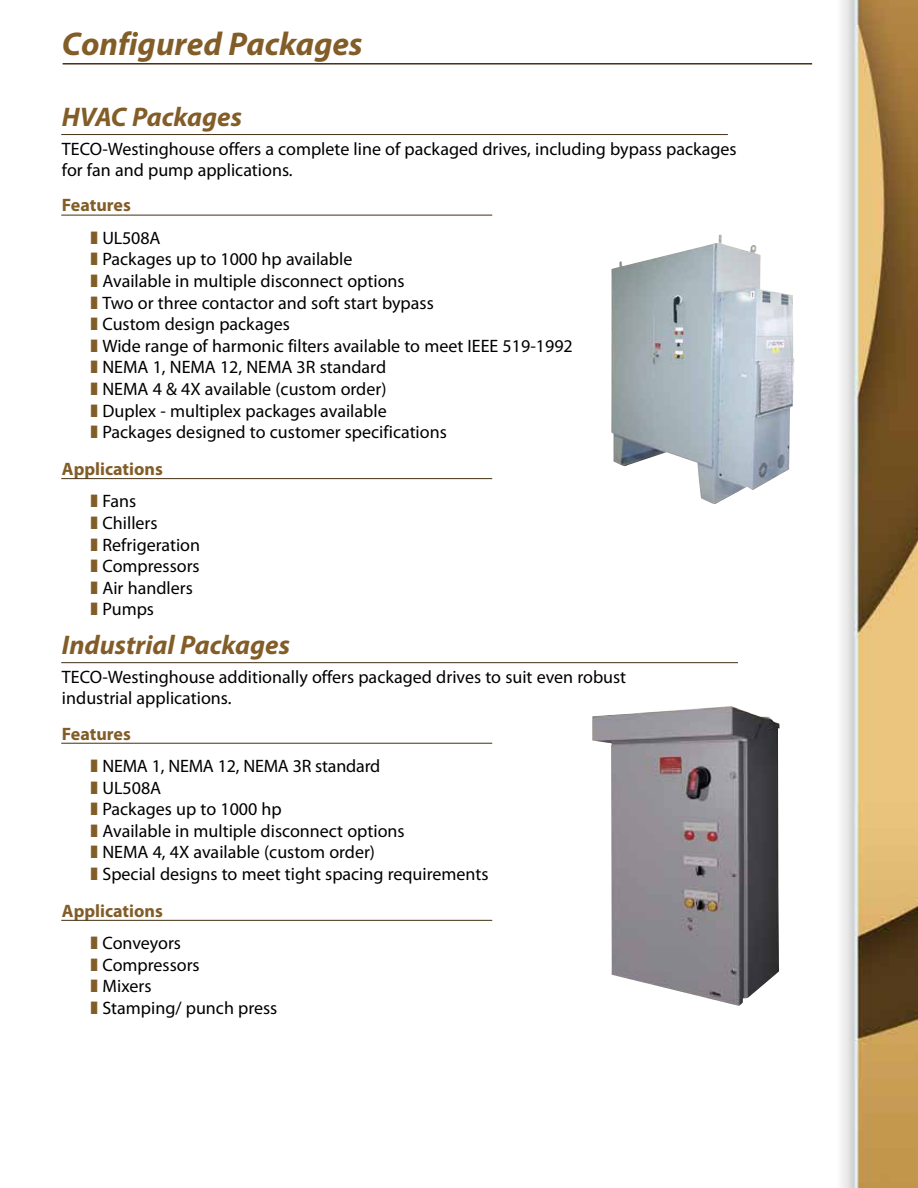
<style>
.page{position:relative;width:918px;height:1188px;background:#fff}
.page>*{position:absolute;margin:0;border:0;box-sizing:border-box;transform-origin:0 0}
.t1{font:italic 700 33px "Myriad Pro";color:#825d28}
.t2{font:italic 700 27px "Myriad Pro";color:#825d28}
.t3{font:18px/21.6px "Myriad Pro";color:#000}
.t4{font:700 18px "Myriad Pro";color:#825d28}
</style>
<div class="page">
<img style="left:841px;top:0;width:77px;height:1188px">
<hr style="left:63px;top:63px;width:749px;height:2px;background:#443014">
<hr style="left:61px;top:134px;width:667px;height:1px;background:#443014">
<hr style="left:61px;top:215px;width:431px;height:1px;background:#443014">
<hr style="left:61px;top:478px;width:431px;height:1px;background:#443014">
<hr style="left:61px;top:662px;width:677px;height:1px;background:#443014">
<hr style="left:61px;top:743px;width:431px;height:1px;background:#443014">
<hr style="left:61px;top:920px;width:431px;height:1px;background:#443014">
<img style="left:592px;top:706px;width:188px;height:300px">
<img style="left:611px;top:235px;width:183px;height:269px">
<h1 class="t1" style="left:62px;top:22px;width:302px">Configured Packages</h1>
<h2 class="t2" style="left:62px;top:100px;width:181px">HVAC Packages</h2>
<p class="t3" style="left:62px;top:138px;width:676px">TECO-Westinghouse offers a complete line of packaged drives, including bypass packages for fan and pump applications.</p>
<p class="t4" style="left:62px;top:194px;width:70px">Features</p>
<p class="t3" style="left:102px;top:227px;width:472px">UL508A<br>Packages up to 1000 hp available<br>Available in multiple disconnect options<br>Two or three contactor and soft start bypass<br>Custom design packages<br>Wide range of harmonic filters available to meet IEEE 519-1992<br>NEMA 1, NEMA 12, NEMA 3R standard<br>NEMA 4 &amp; 4X available (custom order)<br>Duplex - multiplex packages available<br>Packages designed to customer specifications</p>
<p class="t4" style="left:62px;top:457px;width:102px">Applications</p>
<p class="t3" style="left:102px;top:490px;width:99px">Fans<br>Chillers<br>Refrigeration<br>Compressors<br>Air handlers<br>Pumps</p>
<h2 class="t2" style="left:62px;top:628px;width:229px">Industrial Packages</h2>
<p class="t3" style="left:62px;top:666px;width:566px">TECO-Westinghouse additionally offers packaged drives to suit even robust industrial applications.</p>
<p class="t4" style="left:62px;top:722px;width:70px">Features</p>
<p class="t3" style="left:102px;top:755px;width:388px">NEMA 1, NEMA 12, NEMA 3R standard<br>UL508A<br>Packages up to 1000 hp<br>Available in multiple disconnect options<br>NEMA 4, 4X available (custom order)<br>Special designs to meet tight spacing requirements</p>
<p class="t4" style="left:62px;top:899px;width:102px">Applications</p>
<p class="t3" style="left:102px;top:932px;width:176px">Conveyors<br>Compressors<br>Mixers<br>Stamping/ punch press</p>
</div>
